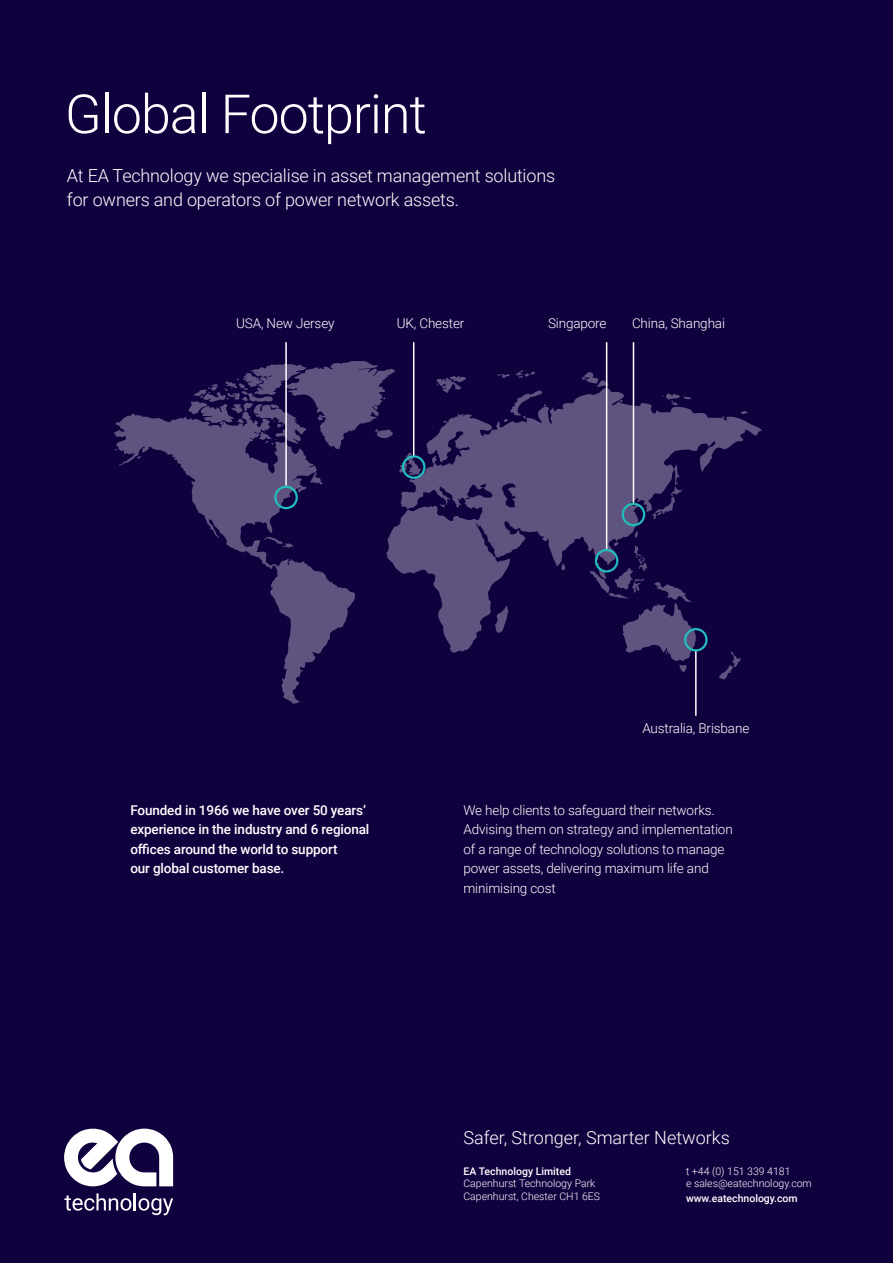
<style>
.page{position:relative;width:893px;height:1263px;background:#11003e}
.page>*{position:absolute;margin:0;border:0;box-sizing:border-box;transform-origin:0 0}
.t1{font:300 54px "Roboto";letter-spacing:-.02em;color:#fff}
.t2{font:300 18px/24px "Roboto";letter-spacing:-.01em;color:#fff}
.t3{font:300 13.5px/19.5px "Roboto";letter-spacing:-.01em;color:#fff}
.t4{font:500 13.5px/19.5px "Roboto";letter-spacing:-.01em;color:#fff}
.t5{font:300 10.5px "Roboto";color:#fff}
.t6{font:500 10.5px "Roboto";color:#fff}
</style>
<div class="page">
<svg style="left:64px;top:1128px;width:109px;height:58px"></svg>
<svg style="left:64px;top:1193px;width:109px;height:22px"></svg>
<img style="left:114px;top:342px;width:648px;height:362px">
<hr style="left:285px;top:342px;width:2px;height:144px;background:#fff">
<hr style="left:606px;top:342px;width:1px;height:207px;background:#fff">
<hr style="left:633px;top:342px;width:1px;height:162px;background:#fff">
<hr style="left:413px;top:342px;width:1px;height:115px;background:#fff">
<hr style="left:695px;top:651px;width:2px;height:65px;background:#fff">
<div style="left:274px;top:486px;width:24px;height:23px;border:2px solid #21bdbd;border-radius:50%"></div>
<div style="left:402px;top:455px;width:23px;height:24px;border:2px solid #21bdbd;border-radius:50%"></div>
<div style="left:622px;top:503px;width:23px;height:23px;border:2px solid #21bdbd;border-radius:50%"></div>
<div style="left:595px;top:549px;width:23px;height:23px;border:2px solid #21bdbd;border-radius:50%"></div>
<div style="left:684px;top:628px;width:24px;height:23px;border:2px solid #21bdbd;border-radius:50%"></div>
<p class="t1" style="left:65px;top:76px;width:363px">Global Footprint</p>
<p class="t2" style="left:67px;top:163px;width:490px">At EA Technology we specialise in asset management solutions for owners and operators of power network assets.</p>
<p class="t3" style="left:236px;top:313px;width:100px">USA, New Jersey</p>
<p class="t3" style="left:397px;top:313px;width:69px">UK, Chester</p>
<p class="t3" style="left:548px;top:313px;width:60px">Singapore</p>
<p class="t3" style="left:632px;top:313px;width:95px">China, Shanghai</p>
<p class="t3" style="left:642px;top:718px;width:108px">Australia, Brisbane</p>
<p class="t4" style="left:130px;top:799px;width:241px">Founded in 1966 we have over 50 years’ experience in the industry and 6 regional offices around the world to support<br>our global customer base.</p>
<p class="t3" style="left:463px;top:799px;width:271px">We help clients to safeguard their networks.<br>Advising them on strategy and implementation of a range of technology solutions to manage power assets, delivering maximum life and minimising cost</p>
<p class="t2" style="left:463px;top:1125px;width:268px">Safer, Stronger, Smarter Networks</p>
<p class="t6" style="left:463px;top:1163px;width:109px">EA Technology Limited</p>
<p class="t5" style="left:463px;top:1176px;width:133px">Capenhurst Technology Park</p>
<p class="t5" style="left:463px;top:1189px;width:138px">Capenhurst, Chester CH1 6ES</p>
<p class="t5" style="left:686px;top:1163px;width:106px">t +44 (0) 151 339 4181</p>
<p class="t5" style="left:686px;top:1176px;width:127px">e sales@eatechnology.com</p>
<p class="t6" style="left:686px;top:1190px;width:113px">www.eatechnology.com</p>
</div>
